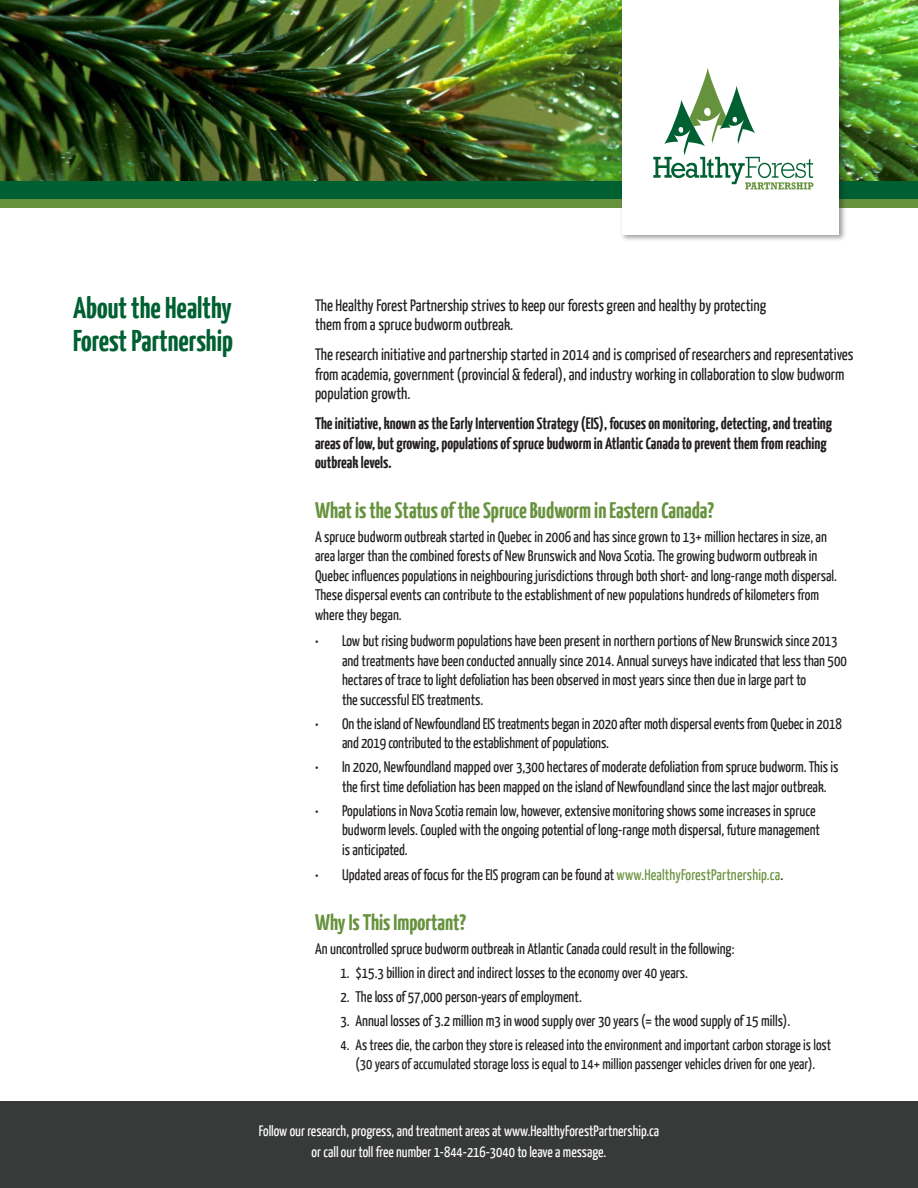
<style>
.page{position:relative;width:918px;height:1188px;background:#fff}
.page>*{position:absolute;margin:0;border:0;box-sizing:border-box;transform-origin:0 0}
.t1{font:700 30px/33px "Yanone Kaffeesatz";color:#006032}
.t2{font:700 22.5px "Yanone Kaffeesatz";color:#67923d}
.t3{font:16.5px/19.5px "Yanone Kaffeesatz";color:#231f20}
.t4{font:700 16.5px/19.5px "Yanone Kaffeesatz";color:#231f20}
.t5{font:15.3px/19.5px "Yanone Kaffeesatz";color:#231f20}
.t6{font:15px/19.5px "Yanone Kaffeesatz";color:#231f20;text-align:center}
.t7{font:15px/21px "Yanone Kaffeesatz";color:#fff;text-align:center}
.s1{color:#67923d}
</style>
<div class="page">
<div style="left:0;top:188px;width:917px;height:20px;background:#67923d"></div>
<div style="left:0;top:1102px;width:918px;height:86px;background:#383a39"></div>
<img style="left:0;top:0;width:918px;height:185px">
<div style="left:0;top:181px;width:917px;height:17px;background:#006032"></div>
<div style="left:620px;top:0;width:227px;height:242px;background:#231f20;opacity:.45"></div>
<div style="left:622px;top:0;width:217px;height:234px;background:#fff"></div>
<svg style="left:653px;top:67px;width:161px;height:123px"></svg>
<p class="t1" style="left:73px;top:290px;width:161px">About the Healthy<br>Forest Partnership</p>
<p class="t3" style="left:315px;top:295px;width:453px">The Healthy Forest Partnership strives to keep our forests green and healthy by protecting them from a spruce budworm outbreak.</p>
<p class="t3" style="left:315px;top:344px;width:540px">The research initiative and partnership started in 2014 and is comprised of researchers and representatives from academia, government (provincial &amp; federal), and industry working in collaboration to slow budworm population growth.</p>
<p class="t4" style="left:315px;top:413px;width:519px">The initiative, known as the Early Intervention Strategy (EIS), focuses on monitoring, detecting, and treating areas of low, but growing, populations of spruce budworm in Atlantic Canada to prevent them from reaching outbreak levels.</p>
<p class="t2" style="left:315px;top:496px;width:401px">What is the Status of the Spruce Budworm in Eastern Canada?</p>
<p class="t5" style="left:315px;top:526px;width:524px">A spruce budworm outbreak started in Quebec in 2006 and has since grown to 13+ million hectares in size, an area larger than the combined forests of New Brunswick and Nova Scotia. The growing budworm outbreak in Quebec influences populations in neighbouring jurisdictions through both short- and long-range moth dispersal.<br>These dispersal events can contribute to the establishment of new populations hundreds of kilometers from where they began.</p>
<p class="t5" style="left:342px;top:631px;width:506px;text-indent:-27px">• Low but rising budworm populations have been present in northern portions of New Brunswick since 2013 and treatments have been conducted annually since 2014. Annual surveys have indicated that less than 500 hectares of trace to light defoliation has been observed in most years since then due in large part to<br>the successful EIS treatments.</p>
<p class="t5" style="left:342px;top:713px;width:501px;text-indent:-27px">• On the island of Newfoundland EIS treatments began in 2020 after moth dispersal events from Quebec in 2018 and 2019 contributed to the establishment of populations.</p>
<p class="t5" style="left:342px;top:757px;width:498px;text-indent:-27px">• In 2020, Newfoundland mapped over 3,300 hectares of moderate defoliation from spruce budworm. This is the first time defoliation has been mapped on the island of Newfoundland since the last major outbreak.</p>
<p class="t5" style="left:342px;top:800px;width:480px;text-indent:-27px">• Populations in Nova Scotia remain low, however, extensive monitoring shows some increases in spruce budworm levels. Coupled with the ongoing potential of long-range moth dispersal, future management is anticipated.</p>
<p class="t5" style="left:315px;top:865px;width:470px">• Updated areas of focus for the EIS program can be found at <span class="s1">www.HealthyForestPartnership.ca</span>.</p>
<p class="t2" style="left:315px;top:908px;width:153px">Why Is This Important?</p>
<p class="t5" style="left:315px;top:938px;width:421px">An uncontrolled spruce budworm outbreak in Atlantic Canada could result in the following:</p>
<p class="t5" style="left:340px;top:962px;width:349px">1. $15.3 billion in direct and indirect losses to the economy over 40 years.</p>
<p class="t5" style="left:340px;top:986px;width:243px">2. The loss of 57,000 person-years of employment.</p>
<p class="t5" style="left:340px;top:1010px;width:451px">3. Annual losses of 3.2 million m3 in wood supply over 30 years (= the wood supply of 15 mills).</p>
<p class="t6" style="left:340px;top:1034px;width:492px">4. As trees die, the carbon they store is released into the environment and important carbon storage is lost (30 years of accumulated storage loss is equal to 14+ million passenger vehicles driven for one year).</p>
<p class="t7" style="left:259px;top:1120px;width:402px">Follow our research, progress, and treatment areas at www.HealthyForestPartnership.ca or call our toll free number 1-844-216-3040 to leave a message.</p>
</div>
